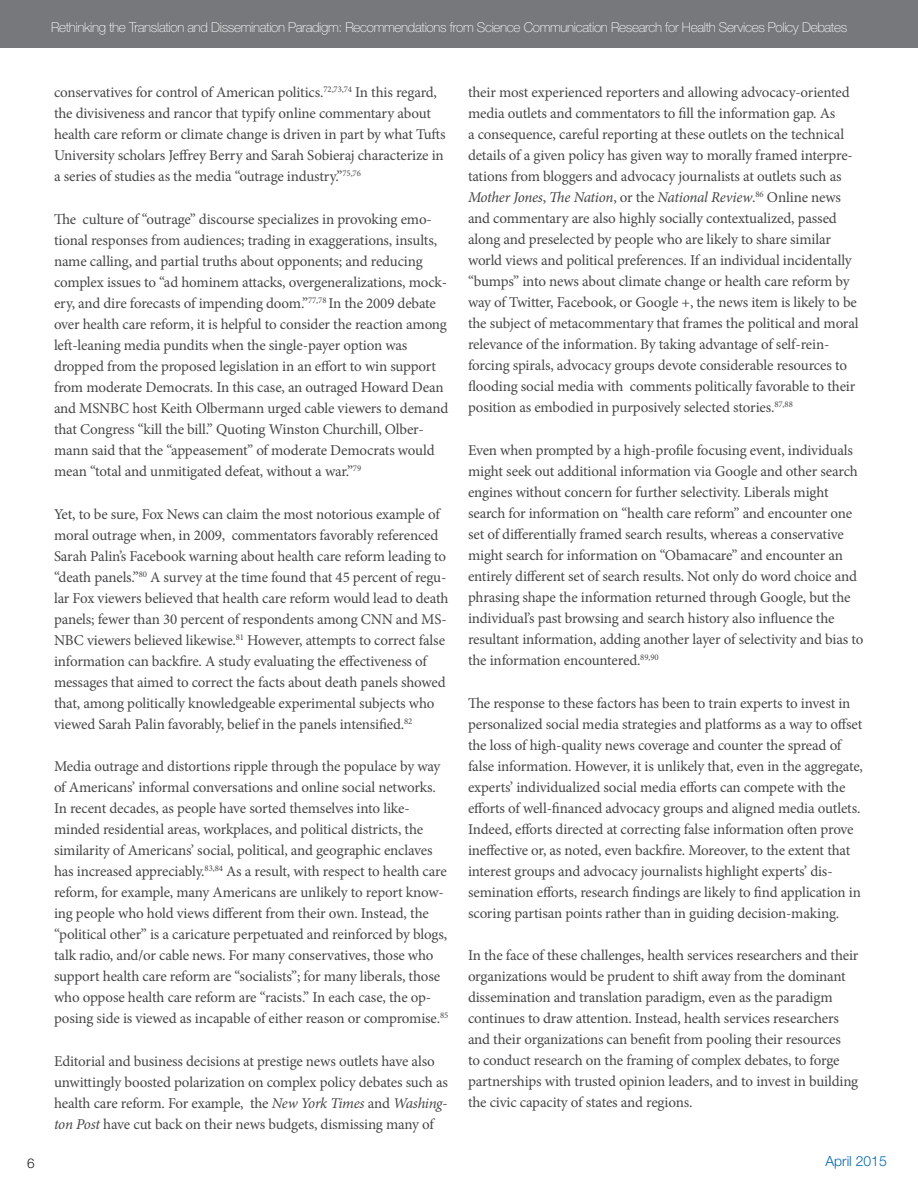
<style>
.page{position:relative;width:918px;height:1188px;background:#fff}
.page>*{position:absolute;margin:0;border:0;box-sizing:border-box;transform-origin:0 0}
.RI_body{font:15px/21px "Minion Pro";letter-spacing:-.01em;color:#454647}
.t1{font:300 13.95px "Helvetica Neue LT Std";color:#0068a9}
.t2{font:100 13.5px "Helvetica Neue LT Std";letter-spacing:-.025em;color:#fff}
.t3{font:300 13.5px "Helvetica Neue LT Std";color:#231f20}
.s1{font-style:italic}
</style>
<div class="page">
<div style="left:0;top:0;width:918px;height:48px;background:#76787b"></div>
<p class="t2" style="left:51px;top:19px;width:798px">Rethinking the Translation and Dissemination Paradigm: Recommendations from Science Communication Research for Health Services Policy Debates</p>
<p class="t3" style="left:27px;top:1155px;width:9px">6</p>
<p class="RI_body" style="left:54px;top:82px;width:393px">conservatives for control of American politics.<sup>72,73,74</sup> In this regard, the divisiveness and rancor that typify online commentary about health care reform or climate change is driven in part by what Tufts University scholars Jeffrey Berry and Sarah Sobieraj characterize in a series of studies as the media “outrage industry.”<sup>75,76</sup></p>
<p class="RI_body" style="left:54px;top:209px;width:396px">The culture of “outrage” discourse specializes in provoking emo&shy;tional responses from audiences; trading in exaggerations, insults, name calling, and partial truths about opponents; and reducing complex issues to “ad hominem attacks, overgeneralizations, mock&shy;ery, and dire forecasts of impending doom.”<sup>77,78</sup> In the 2009 debate over health care reform, it is helpful to consider the reaction among left-leaning media pundits when the single-payer option was dropped from the proposed legislation in an effort to win support from moderate Democrats. In this case, an outraged Howard Dean and MSNBC host Keith Olbermann urged cable viewers to demand that Congress “kill the bill.” Quoting Winston Churchill, Olber&shy;mann said that the “appeasement” of moderate Democrats would mean “total and unmitigated defeat, without a war.”<sup>79</sup></p>
<p class="RI_body" style="left:54px;top:503px;width:396px">Yet, to be sure, Fox News can claim the most notorious example of moral outrage when, in 2009, commentators favorably referenced Sarah Palin’s Facebook warning about health care reform leading to “death panels.”<sup>80</sup> A survey at the time found that 45 percent of regu&shy;lar Fox viewers believed that health care reform would lead to death panels; fewer than 30 percent of respondents among CNN and MS-NBC viewers believed likewise.<sup>81</sup> However, attempts to correct false information can backfire. A study evaluating the effectiveness of messages that aimed to correct the facts about death panels showed that, among politically knowledgeable experimental subjects who viewed Sarah Palin favorably, belief in the panels intensified.<sup>82</sup></p>
<p class="RI_body" style="left:54px;top:756px;width:396px">Media outrage and distortions ripple through the populace by way of Americans’ informal conversations and online social networks.<br>In recent decades, as people have sorted themselves into like&shy;minded residential areas, workplaces, and political districts, the similarity of Americans’ social, political, and geographic enclaves has increased appreciably.<sup>83,84</sup> As a result, with respect to health care reform, for example, many Americans are unlikely to report know&shy;ing people who hold views different from their own. Instead, the “political other” is a caricature perpetuated and reinforced by blogs, talk radio, and/or cable news. For many conservatives, those who support health care reform are “socialists”; for many liberals, those who oppose health care reform are “racists.” In each case, the op&shy;posing side is viewed as incapable of either reason or compromise.<sup>85</sup></p>
<p class="RI_body" style="left:54px;top:1050px;width:395px">Editorial and business decisions at prestige news outlets have also unwittingly boosted polarization on complex policy debates such as health care reform. For example, the <span class="s1">New York Times</span> and <span class="s1">Washing&shy;ton Post</span> have cut back on their news budgets, dismissing many of</p>
<p class="RI_body" style="left:468px;top:82px;width:392px">their most experienced reporters and allowing advocacy-oriented media outlets and commentators to fill the information gap. As<br>a consequence, careful reporting at these outlets on the technical details of a given policy has given way to morally framed interpre&shy;tations from bloggers and advocacy journalists at outlets such as <span class="s1">Mother Jones</span>, <span class="s1">The Nation</span>, or the <span class="s1">National Review</span>.<sup>86</sup> Online news and commentary are also highly socially contextualized, passed along and preselected by people who are likely to share similar world views and political preferences. If an individual incidentally “bumps” into news about climate change or health care reform by way of Twitter, Facebook, or Google +, the news item is likely to be the subject of metacommentary that frames the political and moral relevance of the information. By taking advantage of self-rein&shy;forcing spirals, advocacy groups devote considerable resources to flooding social media with comments politically favorable to their position as embodied in purposively selected stories.<sup>87,88</sup></p>
<p class="RI_body" style="left:468px;top:440px;width:397px">Even when prompted by a high-profile focusing event, individuals might seek out additional information via Google and other search engines without concern for further selectivity. Liberals might search for information on “health care reform” and encounter one set of differentially framed search results, whereas a conservative might search for information on “Obamacare” and encounter an entirely different set of search results. Not only do word choice and phrasing shape the information returned through Google, but the individual’s past browsing and search history also influence the resultant information, adding another layer of selectivity and bias to the information encountered.<sup>89,90</sup></p>
<p class="RI_body" style="left:468px;top:692px;width:397px">The response to these factors has been to train experts to invest in personalized social media strategies and platforms as a way to offset the loss of high-quality news coverage and counter the spread of false information. However, it is unlikely that, even in the aggregate, experts’ individualized social media efforts can compete with the efforts of well-financed advocacy groups and aligned media outlets.<br>Indeed, efforts directed at correcting false information often prove ineffective or, as noted, even backfire. Moreover, to the extent that interest groups and advocacy journalists highlight experts’ dis&shy;semination efforts, research findings are likely to find application in scoring partisan points rather than in guiding decision-making.</p>
<p class="RI_body" style="left:468px;top:945px;width:392px">In the face of these challenges, health services researchers and their organizations would be prudent to shift away from the dominant dissemination and translation paradigm, even as the paradigm continues to draw attention. Instead, health services researchers and their organizations can benefit from pooling their resources<br>to conduct research on the framing of complex debates, to forge partnerships with trusted opinion leaders, and to invest in building the civic capacity of states and regions.</p>
<p class="t1" style="left:825px;top:1152px;width:63px">April 2015</p>
</div>
